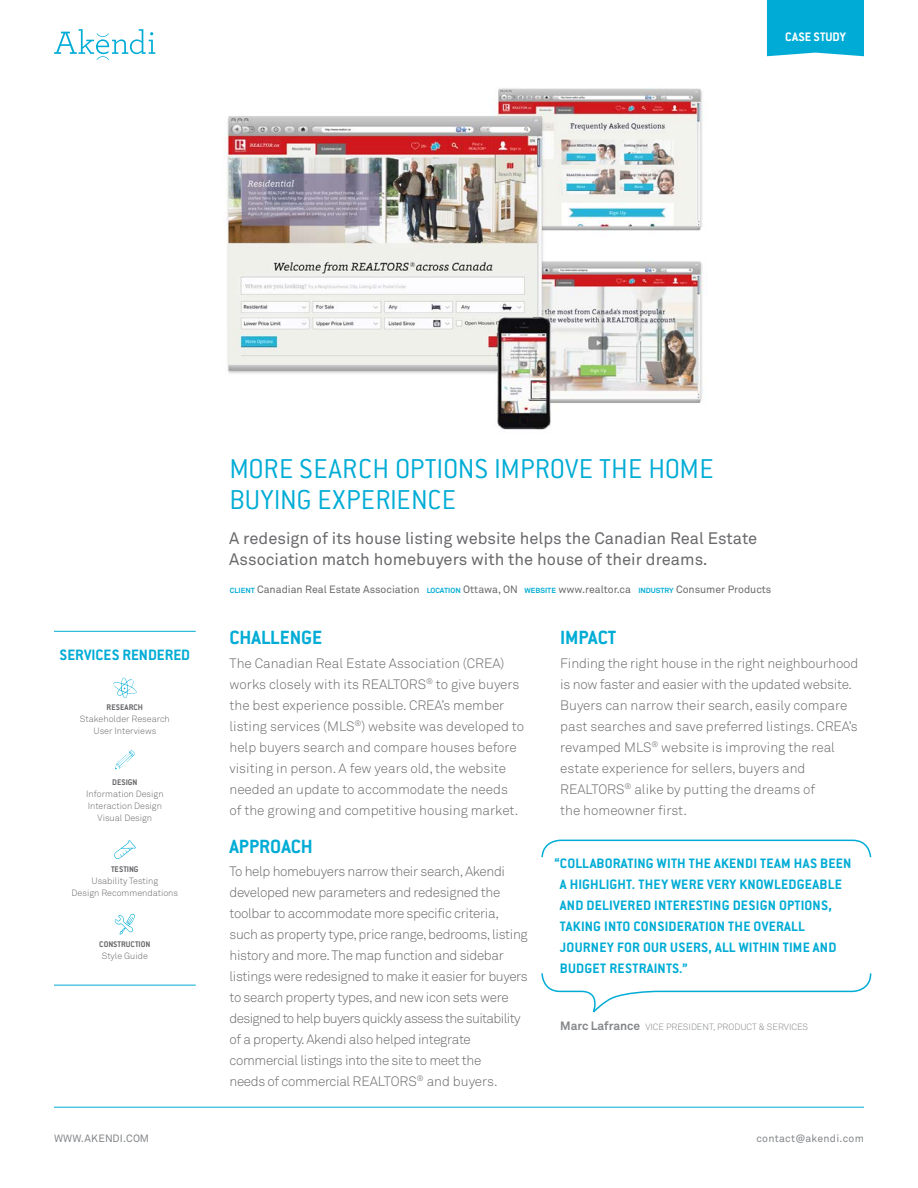
<style>
.page{position:relative;width:918px;height:1188px;background:#fff}
.page>*{position:absolute;margin:0;border:0;box-sizing:border-box;transform-origin:0 0}
.Project_Intro_Header{font:300 30px/31.5px "Conduit ITC Std";color:#00acd5}
.Section_Head{font:700 21px "Conduit ITC Std";color:#00acd5}
.About_Client_Subhead{font:16.5px/21px "Akkurat";color:#69696c}
.t1{font:700 16.5px "Conduit ITC Std";color:#00acd5}
.Testimonial{font:700 15px/21px "Conduit ITC Std";letter-spacing:.015em;color:#00acd5}
.Body{font:300 13.5px/21px "Akkurat";letter-spacing:-.01em;color:#69696c}
.t2{font:700 13.5px "Conduit ITC Std";color:#fff}
.t3{font:10.5px "Akkurat";color:#69696c}
.Email{font:10.5px "Akkurat";letter-spacing:.025em;color:#848689}
.Email-2{font:10.5px "Akkurat";letter-spacing:.005em;color:#848689}
.Sidebar_Body{font:300 9px/12px "Akkurat";color:#69696c;text-align:center}
.t4{font:300 9px "Akkurat";color:#848689}
.Sidebar_Subhead{font:700 9px "Conduit ITC Std";color:#69696c}
.s1{font-weight:700;font-size:7.35px;color:#00acd5}
.s2{font-weight:700;font-size:12px}
</style>
<div class="page">
<div style="left:767px;top:0;width:97px;height:56px;background:#00acd5"></div>
<svg style="left:54px;top:29px;width:101px;height:31px"></svg>
<hr style="left:54px;top:1107px;width:810px;height:1px;background:#00acd5">
<hr style="left:54px;top:631px;width:142px;height:1px;background:#00acd5">
<hr style="left:54px;top:985px;width:142px;height:1px;background:#00acd5">
<svg style="left:113px;top:678px;width:24px;height:20px"></svg>
<svg style="left:115px;top:750px;width:20px;height:19px"></svg>
<svg style="left:114px;top:840px;width:22px;height:19px"></svg>
<svg style="left:115px;top:914px;width:20px;height:21px"></svg>
<img style="left:224px;top:88px;width:479px;height:342px">
<svg style="left:541px;top:839px;width:331px;height:174px"></svg>
<p class="t2" style="left:785px;top:29px;width:62px">CASE STUDY</p>
<p class="t1" style="left:60px;top:645px;width:132px">SERVICES RENDERED</p>
<p class="Sidebar_Subhead" style="left:107px;top:702px;width:38px">RESEARCH</p>
<p class="Sidebar_Body" style="left:80px;top:713px;width:91px">Stakeholder Research<br>User Interviews</p>
<p class="Sidebar_Subhead" style="left:112px;top:777px;width:27px">DESIGN</p>
<p class="Sidebar_Body" style="left:86px;top:788px;width:79px">Information Design<br>Interaction Design<br>Visual Design</p>
<p class="Sidebar_Subhead" style="left:111px;top:864px;width:29px">TESTING</p>
<p class="Sidebar_Body" style="left:72px;top:875px;width:108px">Usability Testing<br>Design Recommendations</p>
<p class="Sidebar_Subhead" style="left:99px;top:939px;width:53px">CONSTRUCTION</p>
<p class="Sidebar_Body" style="left:102px;top:950px;width:48px">Style Guide</p>
<p class="Project_Intro_Header" style="left:229px;top:452px;width:486px">MORE SEARCH OPTIONS IMPROVE THE HOME<br>BUYING EXPERIENCE</p>
<p class="About_Client_Subhead" style="left:229px;top:527px;width:530px">A redesign of its house listing website helps the Canadian Real Estate<br>Association match homebuyers with the house of their dreams.</p>
<p class="t3" style="left:230px;top:582px;width:543px"><span class="s1">CLIENT</span> Canadian Real Estate Association <span class="s1">LOCATION</span> Ottawa, ON <span class="s1">WEBSITE</span> www.realtor.ca <span class="s1">INDUSTRY</span> Consumer Products</p>
<p class="Section_Head" style="left:230px;top:625px;width:94px">CHALLENGE</p>
<p class="Body" style="left:229px;top:652px;width:296px">The Canadian Real Estate Association (CREA) works closely with its REALTORS<sup>®</sup> to give buyers the best experience possible. CREA’s member listing services (MLS<sup>®</sup>) website was developed to help buyers search and compare houses before visiting in person. A few years old, the website needed an update to accommodate the needs<br>of the growing and competitive housing market.</p>
<p class="Section_Head" style="left:230px;top:834px;width:85px">APPROACH</p>
<p class="Body" style="left:230px;top:860px;width:300px">To help homebuyers narrow their search, Akendi developed new parameters and redesigned the toolbar to accommodate more specific criteria, such as property type, price range, bedrooms, listing history and more. The map function and sidebar listings were redesigned to make it easier for buyers to search property types, and new icon sets were designed to help buyers quickly assess the suitability of a property. Akendi also helped integrate commercial listings into the site to meet the<br>needs of commercial REALTORS<sup>®</sup> and buyers.</p>
<p class="Section_Head" style="left:560px;top:625px;width:58px">IMPACT</p>
<p class="Body" style="left:560px;top:652px;width:300px">Finding the right house in the right neighbourhood is now faster and easier with the updated website.<br>Buyers can narrow their search, easily compare past searches and save preferred listings. CREA’s revamped MLS<sup>®</sup> website is improving the real estate experience for sellers, buyers and REALTORS<sup>®</sup> alike by putting the dreams of<br>the homeowner first.</p>
<p class="Testimonial" style="left:560px;top:852px;width:293px;text-indent:-5px">“COLLABORATING WITH THE AKENDI TEAM HAS BEEN A HIGHLIGHT. THEY WERE VERY KNOWLEDGEABLE AND DELIVERED INTERESTING DESIGN OPTIONS, TAKING INTO CONSIDERATION THE OVERALL JOURNEY FOR OUR USERS, ALL WITHIN TIME AND BUDGET RESTRAINTS.”</p>
<p class="t4" style="left:560px;top:1021px;width:249px"><span class="s2">Marc Lafrance</span> VICE PRESIDENT, PRODUCT &amp; SERVICES</p>
<p class="Email-2" style="left:54px;top:1131px;width:97px">WWW.AKENDI.COM</p>
<p class="Email" style="left:756px;top:1131px;width:109px">contact@akendi.com</p>
</div>
